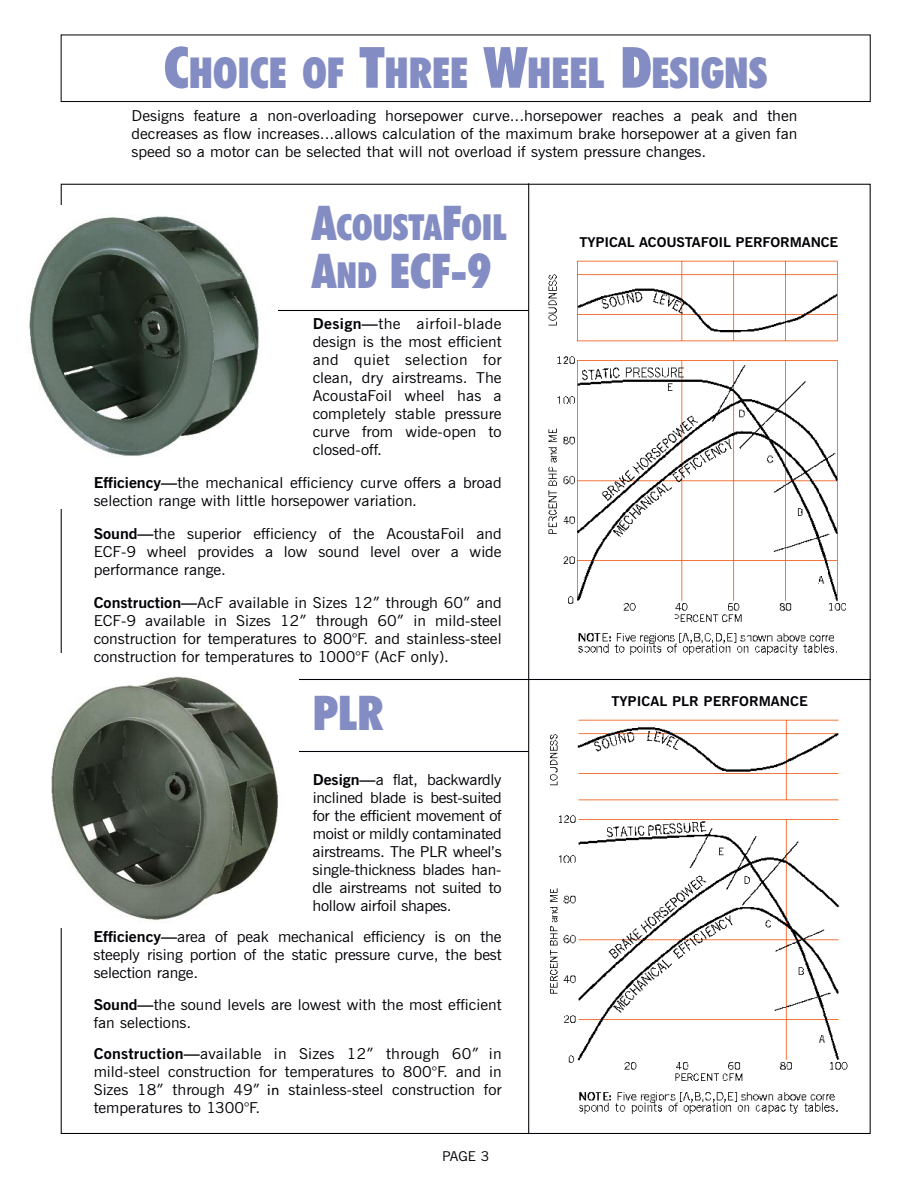
<style>
.page{position:relative;width:918px;height:1188px;background:#fff}
.page>*{position:absolute;margin:0;border:0;box-sizing:border-box;transform-origin:0 0}
.t1{font:900 condensed 48px "Futura BT";color:#838dc3}
.t2{font:900 condensed 42.75px "Futura BT";color:#838dc3}
.t3{font:900 condensed 36px "Futura BT";color:#838dc3}
.t4{font:15px/18px "News Gothic BT";color:#000006;text-align:justify;scale:1.07 1}
.t5{font:700 13.5px "News Gothic BT";letter-spacing:-.01em;color:#000006;scale:1.07 1}
.t6{font:13.5px "News Gothic BT";color:#000006;scale:1.06 1}
.s1{font-size:57px}
.s2{font-size:48px}
.s3{font-size:36px}
.s4{font-weight:700}
.s5{font-family:"Futura"}
</style>
<div class="page">
<hr style="left:528px;top:183px;width:1px;height:951px;background:#000006">
<hr style="left:61px;top:679px;width:810px;height:1px;background:#000006">
<hr style="left:61px;top:310px;width:468px;height:1px;background:#000006">
<hr style="left:61px;top:751px;width:468px;height:1px;background:#000006">
<img style="left:548px;top:260px;width:298px;height:395px">
<img style="left:550px;top:719px;width:298px;height:395px">
<img style="left:29px;top:216px;width:249px;height:240px">
<img style="left:51px;top:676px;width:247px;height:245px">
<div style="left:61px;top:34px;width:810px;height:68px;border:1px solid #000006"></div>
<h2 class="t2" style="left:164px;top:54px;width:605px"><span class="s1">C</span>HOICE OF <span class="s1">T</span>HREE <span class="s1">W</span>HEEL <span class="s1">D</span>ESIGNS</h2>
<p class="t4" style="left:131px;top:108px;width:624px">Designs feature a non-overloading horsepower curve...horsepower reaches a peak and then decreases as flow increases...allows calculation of the maximum brake horsepower at a given fan speed so a motor can be selected that will not overload if system pressure changes.</p>
<h3 class="t3" style="left:312px;top:212px;width:197px"><span class="s2">A</span>COUSTA<span class="s2">F</span>OIL</h3>
<h1 class="t1" style="left:312px;top:250px;width:181px">A<span class="s3">ND</span> ECF-9</h1>
<p class="t4" style="left:313px;top:316px;width:178px"><span class="s4">Design—</span>the airfoil-blade design is the most efficient and quiet selection for clean, dry airstreams. The AcoustaFoil wheel has a completely stable pressure curve from wide-open to closed-off.</p>
<p class="t4" style="left:94px;top:475px;width:383px"><span class="s4">Efficiency—</span>the mechanical efficiency curve offers a broad selection range with little horsepower variation.</p>
<p class="t4" style="left:94px;top:526px;width:383px"><span class="s4">Sound—</span>the superior efficiency of the AcoustaFoil and ECF-9 wheel provides a low sound level over a wide performance range.</p>
<p class="t4" style="left:94px;top:595px;width:383px"><span class="s4">Construction—</span>AcF available in Sizes 12<span class="s5">”</span> through 60<span class="s5">”</span> and ECF-9 available in Sizes 12<span class="s5">”</span> through 60<span class="s5">”</span> in mild-steel construction for temperatures to 800°F. and stainless-steel construction for temperatures to 1000°F (AcF only).</p>
<h1 class="t1" style="left:313px;top:693px;width:72px">PLR</h1>
<p class="t4" style="left:313px;top:772px;width:178px"><span class="s4">Design—</span>a flat, backwardly inclined blade is best-suited for the efficient movement of moist or mildly contaminated airstreams. The PLR wheel’s single-thickness blades han&shy;dle airstreams not suited to hollow airfoil shapes.</p>
<p class="t4" style="left:94px;top:929px;width:383px"><span class="s4">Efficiency—</span>area of peak mechanical efficiency is on the steeply rising portion of the static pressure curve, the best selection range.</p>
<p class="t4" style="left:94px;top:997px;width:383px"><span class="s4">Sound—</span>the sound levels are lowest with the most efficient fan selections.</p>
<p class="t4" style="left:94px;top:1046px;width:383px"><span class="s4">Construction—</span>available in Sizes 12<span class="s5">”</span> through 60<span class="s5">”</span> in mild-steel construction for temperatures to 800°F. and in Sizes 18<span class="s5">”</span> through 49<span class="s5">” in</span> stainless-steel construction for temperatures to 1300°F.</p>
<p class="t6" style="left:442px;top:1151px;width:46px">PAGE 3</p>
<p class="t5" style="left:580px;top:237px;width:243px">TYPICAL ACOUSTAFOIL PERFORMANCE</p>
<p class="t5" style="left:611px;top:696px;width:185px">TYPICAL PLR PERFORMANCE</p>
</div>
